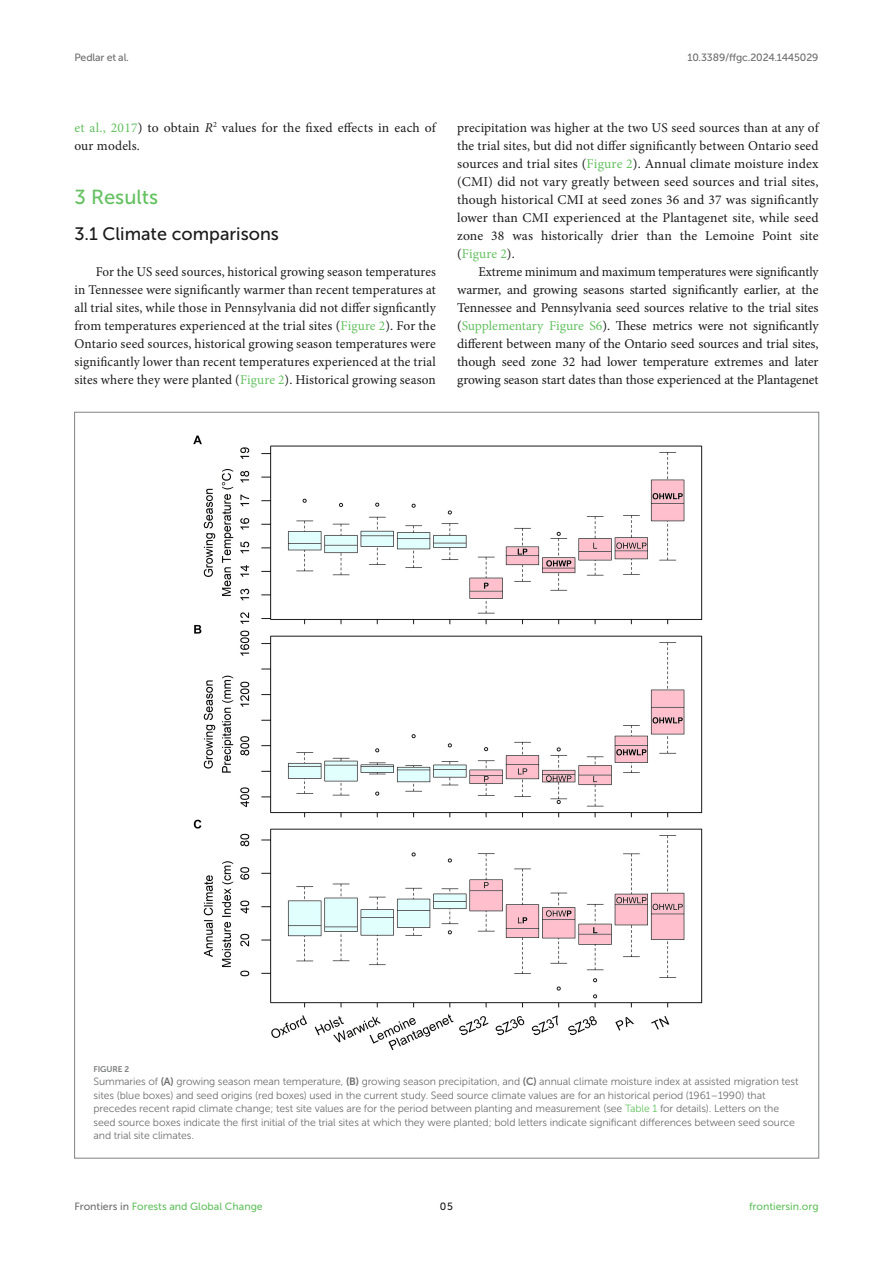
<style>
.page{position:relative;width:893px;height:1263px;background:#fff}
.page>*{position:absolute;margin:0;border:0;box-sizing:border-box;transform-origin:0 0}
.HEAD_1{font:20.25px "Museo Sans 500";color:#65c161}
.HEAD_2_after_HEAD_1{font:18px "Museo Sans 500";color:#1b1c1b}
.TEXT_FLUSH{font:13.5px/18px "Minion Pro";letter-spacing:.01em;color:#1b1c1b;text-align:justify}
.TEXT{font:13.5px/18px "Minion Pro";letter-spacing:.005em;color:#1b1c1b}
.FIG_LEG{font:10.5px/13.5px "Museo Sans 300";letter-spacing:-.01em;color:#706f70}
.t1{font:10.5px "Museo Sans 500";color:#65c161}
.t2{font:10.5px "Museo Sans 500";letter-spacing:-.015em;color:#706f70}
.t3{font:10.5px "Museo Sans 500";color:#1b1c1b}
.FIG_HD{font:8.25px "Museo Sans 700";letter-spacing:-.01em;color:#7e7f7f}
.s1{color:#65c161}
.s2{font-style:italic}
.s3{font-family:"Museo Sans 700"}
.s4{color:#706f70}
</style>
<div class="page">
<img style="left:193px;top:435px;width:510px;height:616px">
<p class="t2" style="left:74px;top:51px;width:56px">Pedlar et al.</p>
<p class="t2" style="left:687px;top:51px;width:133px">10.3389/ffgc.2024.1445029</p>
<p class="TEXT" style="left:74px;top:119px;width:363px"><span class="s1">et al., 2017</span>) to obtain <span class="s2">R</span><sup>2</sup> values for the fixed effects in each of our models.</p>
<p class="HEAD_1" style="left:74px;top:186px;width:85px">3 Results</p>
<p class="HEAD_2_after_HEAD_1" style="left:74px;top:224px;width:206px">3.1 Climate comparisons</p>
<p class="TEXT_FLUSH" style="left:74px;top:263px;width:363px;text-indent:21px">For the US seed sources, historical growing season temperatures in Tennessee were significantly warmer than recent temperatures at all trial sites, while those in Pennsylvania did not differ signficantly from temperatures experienced at the trial sites (<span class="s1">Figure 2</span>). For the Ontario seed sources, historical growing season temperatures were significantly lower than recent temperatures experienced at the trial sites where they were planted (<span class="s1">Figure 2</span>). Historical growing season</p>
<p class="TEXT_FLUSH" style="left:457px;top:119px;width:363px">precipitation was higher at the two US seed sources than at any of the trial sites, but did not differ significantly between Ontario seed sources and trial sites (<span class="s1">Figure 2</span>). Annual climate moisture index (CMI) did not vary greatly between seed sources and trial sites, though historical CMI at seed zones 36 and 37 was significantly lower than CMI experienced at the Plantagenet site, while seed zone 38 was historically drier than the Lemoine Point site (<span class="s1">Figure 2</span>).</p>
<p class="TEXT" style="left:457px;top:263px;width:363px;text-align:justify;text-indent:21px">Extreme minimum and maximum temperatures were significantly warmer, and growing seasons started significantly earlier, at the Tennessee and Pennsylvania seed sources relative to the trial sites (<span class="s1">Supplementary Figure S6</span>). These metrics were not significantly different between many of the Ontario seed sources and trial sites, though seed zone 32 had lower temperature extremes and later growing season start dates than those experienced at the Plantagenet</p>
<p class="FIG_HD" style="left:94px;top:1064px;width:37px">FIGURE 2</p>
<p class="FIG_LEG" style="left:94px;top:1075px;width:707px">Summaries of <span class="s3">(A)</span> growing season mean temperature, <span class="s3">(B)</span> growing season precipitation, and <span class="s3">(C)</span> annual climate moisture index at assisted migration test sites (blue boxes) and seed origins (red boxes) used in the current study. Seed source climate values are for an historical period (1961–1990) that precedes recent rapid climate change; test site values are for the period between planting and measurement (see <span class="s1">Table 1</span> for details). Letters on the seed source boxes indicate the first initial of the trial sites at which they were planted; bold letters indicate significant differences between seed source and trial site climates.</p>
<p class="t1" style="left:74px;top:1200px;width:190px"><span class="s4">Frontiers in</span> Forests and Global Change</p>
<p class="t3" style="left:440px;top:1200px;width:14px">05</p>
<p class="t1" style="left:749px;top:1200px;width:71px">frontiersin.org</p>
</div>
